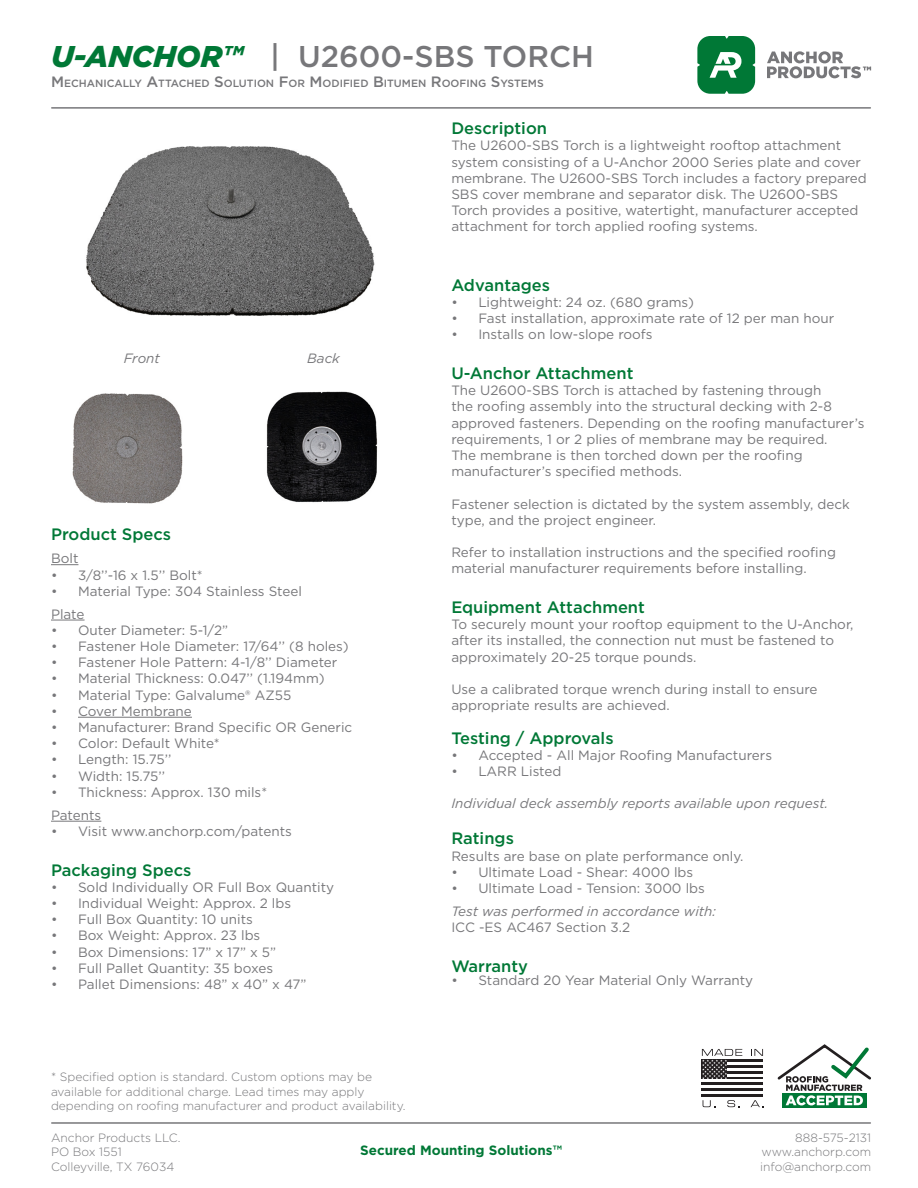
<style>
.page{position:relative;width:918px;height:1188px;background:#fff}
.page>*{position:absolute;margin:0;border:0;box-sizing:border-box;transform-origin:0 0}
.t1{font:500 30px "Gotham";color:#77777a}
.t2{font:500 16.5px "Gotham";color:#007836}
.t3{font:13.5px/16.2px "Gotham";color:#77777a}
.t4{font:italic 13.5px "Gotham";color:#77777a}
.t5{font:700 13.5px "Gotham";color:#007836}
.t6{font:300 12px/14.4px "Gotham";color:#77777a}
.t7{font:500 10.5px "Gotham";color:#77777a}
.s1{font-weight:900;font-style:italic;color:#007836}
.s2{font-size:15px}
</style>
<div class="page">
<hr style="left:52px;top:107px;width:818px;height:2px;background:#77777a">
<svg style="left:767px;top:51px;width:104px;height:27px"></svg>
<svg style="left:697px;top:36px;width:58px;height:58px;background:#2f915b"></svg>
<svg style="left:51px;top:564px;width:27px;height:1px"></svg>
<hr style="left:51px;top:620px;width:34px;height:1px;background:#77777a">
<hr style="left:78px;top:717px;width:114px;height:1px;background:#77777a">
<hr style="left:51px;top:821px;width:50px;height:1px;background:#77777a">
<hr style="left:52px;top:1122px;width:818px;height:2px;background:#77777a">
<svg style="left:782px;top:1105px;width:85px;height:3px"></svg>
<svg style="left:778px;top:1044px;width:93px;height:61px"></svg>
<img style="left:86px;top:146px;width:289px;height:170px">
<div style="left:702px;top:1059px;width:61px;height:38px;background:#231f20"></div>
<hr style="left:728px;top:1062px;width:35px;height:3px;background:#fff">
<hr style="left:728px;top:1068px;width:35px;height:3px;background:#fff">
<hr style="left:728px;top:1074px;width:35px;height:3px;background:#fff">
<hr style="left:702px;top:1079px;width:61px;height:3px;background:#fff">
<hr style="left:702px;top:1085px;width:61px;height:3px;background:#fff">
<hr style="left:702px;top:1091px;width:61px;height:3px;background:#fff">
<svg style="left:702px;top:1049px;width:40px;height:30px"></svg>
<svg style="left:751px;top:1049px;width:12px;height:7px"></svg>
<svg style="left:703px;top:1100px;width:12px;height:7px"></svg>
<svg style="left:727px;top:1100px;width:13px;height:7px"></svg>
<svg style="left:751px;top:1100px;width:12px;height:7px"></svg>
<img style="left:72px;top:391px;width:306px;height:113px">
<p class="t1" style="left:51px;top:37px;width:545px"><span class="s1">U-ANCHOR™</span> | U2600-SBS TORCH</p>
<p class="t7" style="left:51px;top:76px;width:486px"><span class="s2">M</span>ECHANICALLY <span class="s2">A</span>TTACHED <span class="s2">S</span>OLUTION <span class="s2">F</span>OR <span class="s2">M</span>ODIFIED <span class="s2">B</span>ITUM EN <span class="s2">R</span>OOFING <span class="s2">S</span>YSTEMS</p>
<p class="t4" style="left:124px;top:349px;width:38px">Front</p>
<p class="t4" style="left:307px;top:349px;width:34px">Back</p>
<p class="t2" style="left:51px;top:524px;width:122px">Product Specs</p>
<p class="t3" style="left:51px;top:550px;width:29px">Bolt</p>
<p class="t3" style="left:51px;top:566px;width:153px">• 3/8’’-16 x 1.5’’ Bolt*</p>
<p class="t3" style="left:51px;top:583px;width:253px">• Material Type: 304 Stainless Steel</p>
<p class="t3" style="left:51px;top:606px;width:35px">Plate</p>
<p class="t3" style="left:51px;top:622px;width:179px">• Outer Diameter: 5-1/2”</p>
<p class="t3" style="left:51px;top:638px;width:299px">• Fastener Hole Diameter: 17/64’’ (8 holes)</p>
<p class="t3" style="left:51px;top:654px;width:288px">• Fastener Hole Pattern: 4-1/8’’ Diameter</p>
<p class="t3" style="left:51px;top:670px;width:275px">• Material Thickness: 0.047’’ (1.194mm)</p>
<p class="t3" style="left:51px;top:687px;width:242px">• Material Type: Galvalume® AZ55</p>
<p class="t3" style="left:51px;top:703px;width:142px">• Cover Membrane</p>
<p class="t3" style="left:51px;top:719px;width:303px">• Manufacturer: Brand Specific OR Generic</p>
<p class="t3" style="left:51px;top:735px;width:170px">• Color: Default White*</p>
<p class="t3" style="left:51px;top:751px;width:122px">• Length: 15.75’’</p>
<p class="t3" style="left:51px;top:768px;width:116px">• Width: 15.75’’</p>
<p class="t3" style="left:51px;top:784px;width:218px">• Thickness: Approx. 130 mils*</p>
<p class="t3" style="left:51px;top:807px;width:52px">Patents</p>
<p class="t3" style="left:51px;top:823px;width:242px">• Visit www.anchorp.com/patents</p>
<p class="t2" style="left:51px;top:859px;width:142px">Packaging Specs</p>
<p class="t3" style="left:51px;top:879px;width:285px">• Sold Individually OR Full Box Quantity</p>
<p class="t3" style="left:51px;top:895px;width:242px">• Individual Weight: Approx. 2 lbs</p>
<p class="t3" style="left:51px;top:911px;width:203px">• Full Box Quantity: 10 units</p>
<p class="t3" style="left:51px;top:927px;width:211px">• Box Weight: Approx. 23 lbs</p>
<p class="t3" style="left:51px;top:943px;width:227px">• Box Dimensions: 17” x 17” x 5”</p>
<p class="t3" style="left:51px;top:960px;width:224px">• Full Pallet Quantity: 35 boxes</p>
<p class="t3" style="left:51px;top:976px;width:257px">• Pallet Dimensions: 48” x 40” x 47”</p>
<p class="t2" style="left:451px;top:118px;width:97px">Description</p>
<p class="t3" style="left:451px;top:137px;width:417px">The U2600-SBS Torch is a lightweight rooftop attachment system consisting of a U-Anchor 2000 Series plate and cover membrane. The U2600-SBS Torch includes a factory prepared SBS cover membrane and separator disk. The U2600-SBS Torch provides a positive, watertight, manufacturer accepted attachment for torch applied roofing systems.</p>
<p class="t2" style="left:451px;top:274px;width:100px">Advantages</p>
<p class="t3" style="left:451px;top:294px;width:244px">• Lightweight: 24 oz. (680 grams)</p>
<p class="t3" style="left:451px;top:310px;width:384px">• Fast installation, approximate rate of 12 per man hour</p>
<p class="t3" style="left:451px;top:326px;width:203px">• Installs on low-slope roofs</p>
<p class="t2" style="left:451px;top:362px;width:184px">U-Anchor Attachment</p>
<p class="t3" style="left:451px;top:382px;width:415px">The U2600-SBS Torch is attached by fastening through<br>the roofing assembly into the structural decking with 2-8 approved fasteners. Depending on the roofing manufacturer’s requirements, 1 or 2 plies of membrane may be required.<br>The membrane is then torched down per the roofing manufacturer’s specified methods.</p>
<p class="t3" style="left:451px;top:496px;width:400px">Fastener selection is dictated by the system assembly, deck type, and the project engineer.</p>
<p class="t3" style="left:451px;top:544px;width:386px">Refer to installation instructions and the specified roofing material manufacturer requirements before installing.</p>
<p class="t2" style="left:451px;top:596px;width:195px">Equipment Attachment</p>
<p class="t3" style="left:451px;top:616px;width:404px">To securely mount your rooftop equipment to the U-Anchor, after its installed, the connection nut must be fastened to approximately 20-25 torque pounds.</p>
<p class="t3" style="left:451px;top:681px;width:368px">Use a calibrated torque wrench during install to ensure appropriate results are achieved.</p>
<p class="t2" style="left:451px;top:727px;width:164px">Testing / Approvals</p>
<p class="t3" style="left:451px;top:747px;width:322px">• Accepted - All Major Roofing Manufacturers</p>
<p class="t3" style="left:451px;top:763px;width:112px">• LARR Listed</p>
<p class="t4" style="left:451px;top:795px;width:378px">Individual deck assembly reports available upon request.</p>
<p class="t2" style="left:451px;top:828px;width:64px">Ratings</p>
<p class="t3" style="left:451px;top:847px;width:294px">Results are base on plate performance only.</p>
<p class="t3" style="left:451px;top:864px;width:243px">• Ultimate Load - Shear: 4000 lbs</p>
<p class="t3" style="left:451px;top:880px;width:255px">• Ultimate Load - Tension: 3000 lbs</p>
<p class="t4" style="left:451px;top:903px;width:266px">Test was performed in accordance with:</p>
<p class="t3" style="left:451px;top:919px;width:180px">ICC -ES AC467 Section 3.2</p>
<p class="t2" style="left:451px;top:955px;width:78px">Warranty</p>
<p class="t3" style="left:451px;top:972px;width:303px">• Standard 20 Year Material Only Warranty</p>
<p class="t6" style="left:51px;top:1069px;width:356px">* Specified option is standard. Custom options may be available for additional charge. Lead times may apply depending on roofing manufacturer and product availability.</p>
<p class="t6" style="left:51px;top:1130px;width:131px">Anchor Products LLC.</p>
<p class="t6" style="left:51px;top:1145px;width:72px">PO Box 1551</p>
<p class="t6" style="left:51px;top:1159px;width:125px">Colleyville, TX 76034</p>
<p class="t5" style="left:360px;top:1141px;width:203px">Secured Mounting Solutions™</p>
<p class="t6" style="left:795px;top:1130px;width:77px">888-575-2131</p>
<p class="t6" style="left:761px;top:1145px;width:111px">www.anchorp.com</p>
<p class="t6" style="left:760px;top:1159px;width:112px">info@anchorp.com</p>
</div>
